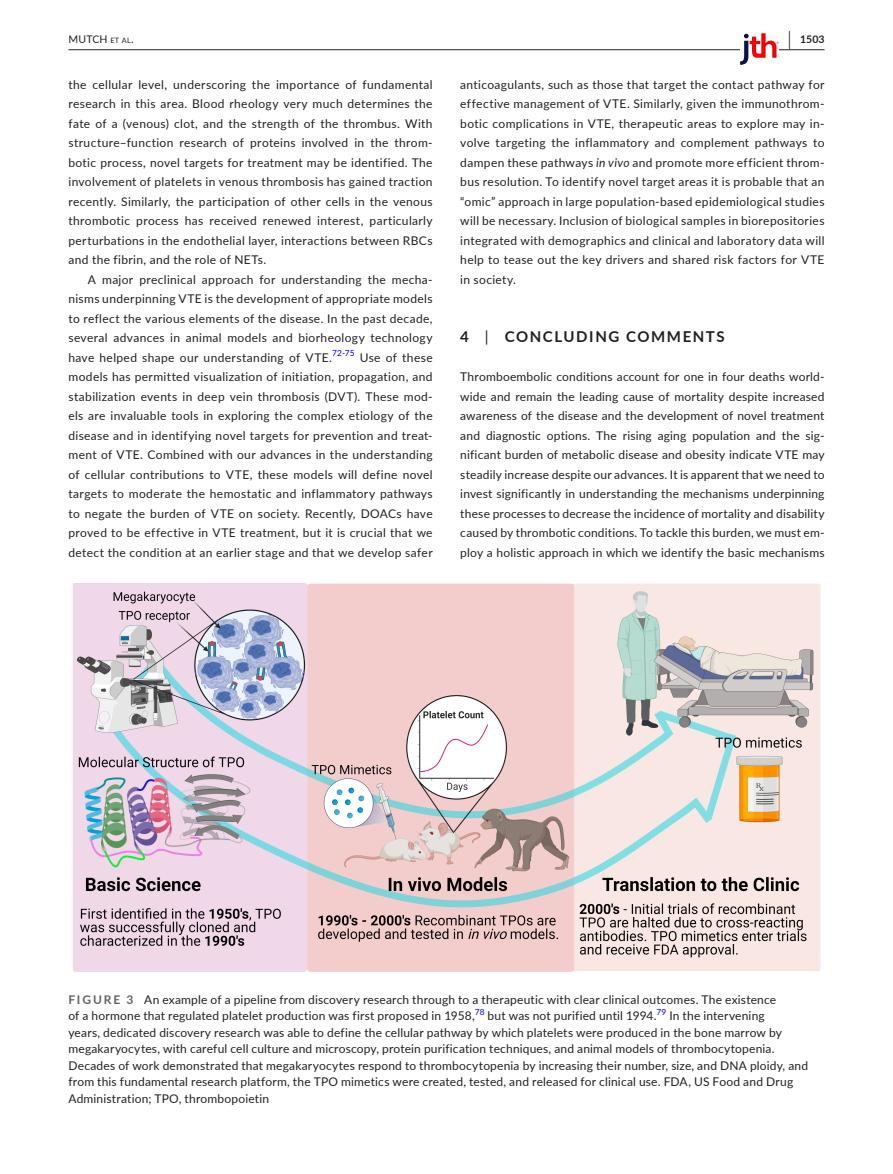
<style>
.page{position:relative;width:893px;height:1174px;background:#fff}
.page>*{position:absolute;margin:0;border:0;box-sizing:border-box;transform-origin:0 0}
.t1{font:700 15px "Lato";letter-spacing:.105em;color:#231f20}
.t2{font:12px/19.5px "Lato";letter-spacing:.015em;color:#231f20;text-align:justify}
.t3{font:10.5px "Lato";letter-spacing:.015em;color:#231f20}
.t4{font:700 10.5px "Lato";color:#231f20}
.t5{font:8.4px "Lato";color:#00f}
.s1{font-size:7.35px}
.s2{font-size:19.5px}
.s3{font-style:italic}
.s4{font-weight:400}
.s5{font-weight:700;color:#636366}
</style>
<div class="page">
<hr style="left:68px;top:49px;width:756px;height:1px;background:#231f20">
<svg style="left:740px;top:33px;width:39px;height:32px"></svg>
<img style="left:72px;top:583px;width:749px;height:388px">
<p class="t3" style="left:68px;top:31px;width:67px">MUTCH <span class="s1">et al</span>.</p>
<p class="t4" style="left:789px;top:31px;width:37px"><span class="s2">|</span> 1503</p>
<p class="t2" style="left:68px;top:74px;width:366px">the cellular level, underscoring the importance of fundamental research in this area. Blood rheology very much determines the fate of a (venous) clot, and the strength of the thrombus. With structure–function research of proteins involved in the throm&shy;botic process, novel targets for treatment may be identified. The involvement of platelets in venous thrombosis has gained traction recently. Similarly, the participation of other cells in the venous thrombotic process has received renewed interest, particularly perturbations in the endothelial layer, interactions between RBCs and the fibrin, and the role of NETs.</p>
<p class="t2" style="left:68px;top:269px;width:366px;text-indent:20px">A major preclinical approach for understanding the mecha&shy;nisms underpinning VTE is the development of appropriate models to reflect the various elements of the disease. In the past decade, several advances in animal models and biorheology technology have helped shape our understanding of VTE.</p>
<p class="t2" style="left:460px;top:74px;width:366px">anticoagulants, such as those that target the contact pathway for effective management of VTE. Similarly, given the immunothrom&shy;botic complications in VTE, therapeutic areas to explore may in&shy;volve targeting the inflammatory and complement pathways to dampen these pathways <span class="s3">in vivo</span> and promote more efficient throm&shy;bus resolution. To identify novel target areas it is probable that an “omic” approach in large population-based epidemiological studies will be necessary. Inclusion of biological samples in biorepositories integrated with demographics and clinical and laboratory data will help to tease out the key drivers and shared risk factors for VTE in society.</p>
<p class="t1" style="left:460px;top:326px;width:266px">4 <span class="s4">|</span> CONCLUDING COMMENTS</p>
<p class="t2" style="left:460px;top:366px;width:366px">Thromboembolic conditions account for one in four deaths world&shy;wide and remain the leading cause of mortality despite increased awareness of the disease and the development of novel treatment and diagnostic options. The rising aging population and the sig&shy;nificant burden of metabolic disease and obesity indicate VTE may steadily increase despite our advances. It is apparent that we need to invest significantly in understanding the mechanisms underpinning these processes to decrease the incidence of mortality and disability caused by thrombotic conditions. To tackle this burden, we must em&shy;ploy a holistic approach in which we identify the basic mechanisms</p>
<p class="t5" style="left:332px;top:347px;width:24px">72-75</p>
<p class="t2" style="left:68px;top:347px;width:366px;text-indent:291px">Use of these models has permitted visualization of initiation, propagation, and stabilization events in deep vein thrombosis (DVT). These mod&shy;els are invaluable tools in exploring the complex etiology of the disease and in identifying novel targets for prevention and treat&shy;ment of VTE. Combined with our advances in the understanding of cellular contributions to VTE, these models will define novel targets to moderate the hemostatic and inflammatory pathways to negate the burden of VTE on society. Recently, DOACs have proved to be effective in VTE treatment, but it is crucial that we detect the condition at an earlier stage and that we develop safer</p>
<p class="t2" style="left:68px;top:990px;width:741px;line-height:16.5px;text-align:left"><span class="s5">FIGURE 3</span> An example of a pipeline from discovery research through to a therapeutic with clear clinical outcomes. The existence<br>of a hormone that regulated platelet production was first proposed in 1958,<sup>78</sup> but was not purified until 1994.<sup>79</sup> In the intervening<br>years, dedicated discovery research was able to define the cellular pathway by which platelets were produced in the bone marrow by megakaryocytes, with careful cell culture and microscopy, protein purification techniques, and animal models of thrombocytopenia.<br>Decades of work demonstrated that megakaryocytes respond to thrombocytopenia by increasing their number, size, and DNA ploidy, and from this fundamental research platform, the TPO mimetics were created, tested, and released for clinical use. FDA, US Food and Drug Administration; TPO, thrombopoietin</p>
</div>
